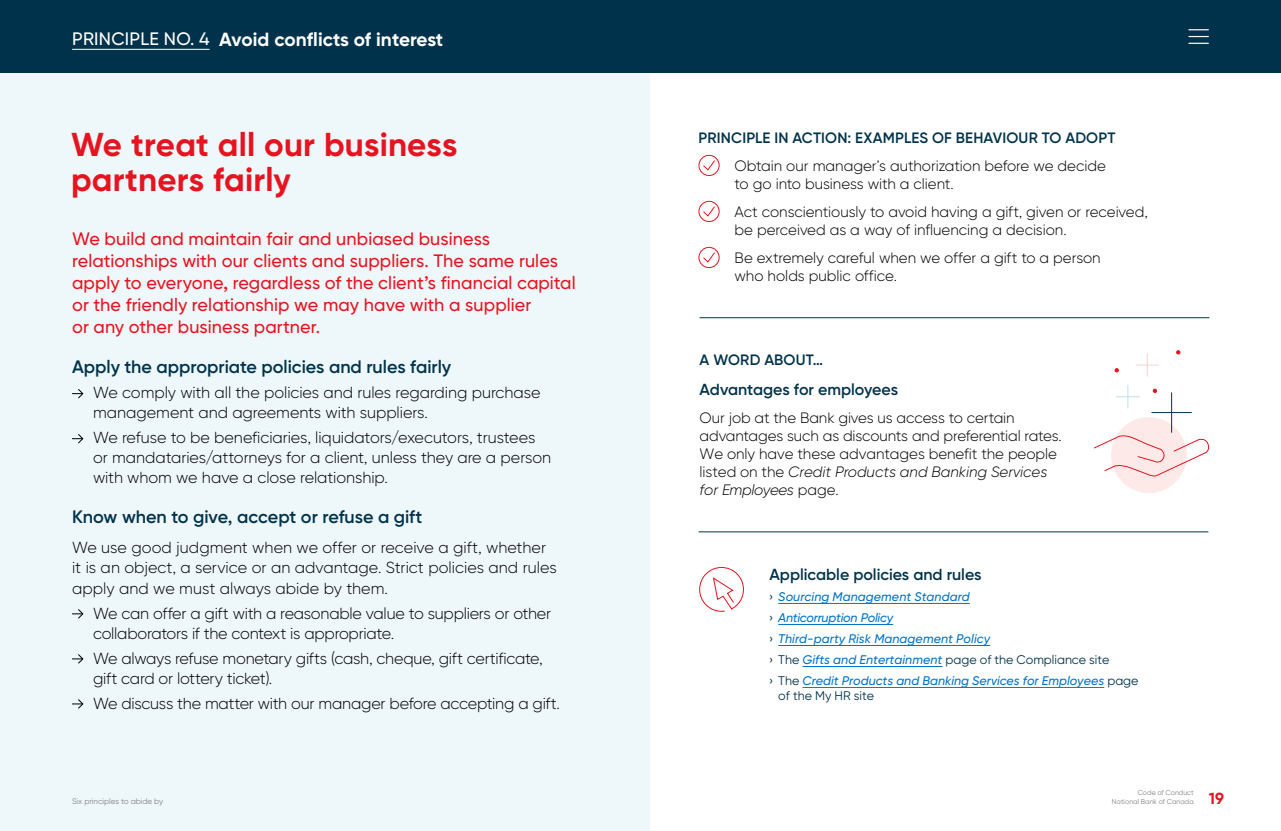
<style>
.page{position:relative;width:1281px;height:831px;background:#fff}
.page>*{position:absolute;margin:0;border:0;box-sizing:border-box;transform-origin:0 0}
.t1{font:700 33px/35px "Gilroy BN";letter-spacing:.005em;color:#e7131f}
.t2{font:700 19px "Gilroy BN";letter-spacing:.005em;color:#fff}
.t3{font:500 18px/22px "Gilroy BN";letter-spacing:.005em;color:#e7131f}
.t4{font:600 18px "Gilroy BN";color:#00334b}
.t5{font:300 16px/20px "Gilroy BN";letter-spacing:-.01em;color:#000}
.t6{font:600 16px "Gilroy BN";color:#00334b}
.t7{font:700 16px "Gilroy BN";color:#e7131f}
.t8{font:300 15px/18px "Gilroy BN";letter-spacing:-.005em;color:#000}
.t9{font:600 15px "Gilroy BN";letter-spacing:.01em;color:#00334b}
.t10{font:italic 500 12.5px/21px "Gilroy BN";color:#0073c9}
.t11{font:12.5px "Gilroy BN";color:#00334b}
.t12{font:8px "Gilroy BN";color:#808387}
.t13{font:7px "Gilroy BN";color:#808387}
.s1{font-weight:500;font-size:18px}
.s2{font-style:italic}
.s3{font-weight:400;font-style:normal;color:#00334b}
</style>
<div class="page">
<div style="left:0;top:72px;width:649px;height:758px;background:#eef7fa"></div>
<div style="left:0;top:0;width:1280px;height:72px;background:#00334b"></div>
<hr style="left:72px;top:49px;width:137px;height:1px;background:#fff">
<svg style="left:1188px;top:29px;width:20px;height:1px"></svg>
<svg style="left:1188px;top:36px;width:20px;height:1px"></svg>
<svg style="left:1188px;top:43px;width:20px;height:1px"></svg>
<svg style="left:72px;top:389px;width:12px;height:10px"></svg>
<svg style="left:72px;top:434px;width:12px;height:10px"></svg>
<svg style="left:72px;top:609px;width:12px;height:10px"></svg>
<svg style="left:72px;top:654px;width:12px;height:10px"></svg>
<svg style="left:72px;top:699px;width:12px;height:10px"></svg>
<svg style="left:703px;top:160px;width:12px;height:11px"></svg>
<div style="left:698px;top:155px;width:21px;height:21px;border:1px solid #e7131f;border-radius:50%"></div>
<svg style="left:703px;top:206px;width:12px;height:11px"></svg>
<div style="left:698px;top:201px;width:21px;height:21px;border:1px solid #e7131f;border-radius:50%"></div>
<svg style="left:703px;top:252px;width:12px;height:11px"></svg>
<div style="left:698px;top:247px;width:21px;height:21px;border:1px solid #e7131f;border-radius:50%"></div>
<hr style="left:802px;top:687px;width:302px;height:1px;background:#0073c9">
<hr style="left:802px;top:666px;width:140px;height:1px;background:#0073c9">
<hr style="left:778px;top:645px;width:212px;height:1px;background:#0073c9">
<hr style="left:778px;top:624px;width:115px;height:1px;background:#0073c9">
<hr style="left:778px;top:603px;width:191px;height:1px;background:#0073c9">
<svg style="left:699px;top:567px;width:45px;height:45px"></svg>
<div style="left:1110px;top:417px;width:76px;height:76px;background:#fce9e8;border-radius:50%"></div>
<svg style="left:1094px;top:433px;width:116px;height:44px"></svg>
<hr style="left:1170px;top:392px;width:1px;height:40px;background:#00334b">
<hr style="left:1151px;top:412px;width:40px;height:1px;background:#00334b">
<svg style="left:1116px;top:385px;width:23px;height:23px"></svg>
<svg style="left:1136px;top:353px;width:22px;height:23px"></svg>
<svg style="left:1152px;top:388px;width:4px;height:5px"></svg>
<svg style="left:1114px;top:368px;width:4px;height:4px"></svg>
<svg style="left:1176px;top:350px;width:4px;height:4px"></svg>
<hr style="left:699px;top:317px;width:510px;height:1px;background:#00334b">
<hr style="left:698px;top:531px;width:510px;height:1px;background:#00334b">
<p class="t2" style="left:72px;top:27px;width:372px"><span class="s1">PRINCIPLE NO. 4</span> Avoid conflicts of interest</p>
<h1 class="t1" style="left:71px;top:127px;width:388px">We treat all our business partners fairly</h1>
<p class="t9" style="left:698px;top:128px;width:418px">PRINCIPLE IN ACTION: EXAMPLES OF BEHAVIOUR TO ADOPT</p>
<p class="t8" style="left:734px;top:156px;width:373px">Obtain our manager’s authorization before we decide to go into business with a client.</p>
<p class="t8" style="left:734px;top:202px;width:414px">Act conscientiously to avoid having a gift, given or received, be perceived as a way of influencing a decision.</p>
<p class="t8" style="left:734px;top:248px;width:367px">Be extremely careful when we offer a gift to a person who holds public office.</p>
<p class="t3" style="left:72px;top:227px;width:505px">We build and maintain fair and unbiased business relationships with our clients and suppliers. The same rules apply to everyone, regardless of the client’s financial capital or the friendly relationship we may have with a supplier<br>or any other business partner.</p>
<p class="t4" style="left:72px;top:355px;width:380px">Apply the appropriate policies and rules fairly</p>
<p class="t5" style="left:93px;top:382px;width:449px">We comply with all the policies and rules regarding purchase management and agreements with suppliers.</p>
<p class="t5" style="left:93px;top:427px;width:459px">We refuse to be beneficiaries, liquidators/executors, trustees or mandataries/attorneys for a client, unless they are a person with whom we have a close relationship.</p>
<p class="t4" style="left:72px;top:505px;width:352px">Know when to give, accept or refuse a gift</p>
<p class="t5" style="left:72px;top:537px;width:486px">We use good judgment when we offer or receive a gift, whether it is an object, a service or an advantage. Strict policies and rules apply and we must always abide by them.</p>
<p class="t5" style="left:93px;top:602px;width:459px">We can offer a gift with a reasonable value to suppliers or other collaborators if the context is appropriate.</p>
<p class="t5" style="left:93px;top:647px;width:451px">We always refuse monetary gifts (cash, cheque, gift certificate, gift card or lottery ticket).</p>
<p class="t5" style="left:93px;top:692px;width:468px">We discuss the matter with our manager before accepting a gift.</p>
<p class="t9" style="left:699px;top:350px;width:125px">A WORD ABOUT…</p>
<p class="t6" style="left:699px;top:379px;width:200px">Advantages for employees</p>
<p class="t8" style="left:699px;top:408px;width:364px">Our job at the Bank gives us access to certain advantages such as discounts and preferential rates.<br>We only have these advantages benefit the people listed on the <span class="s2">Credit Products and Banking Services for Employees</span> page.</p>
<p class="t6" style="left:769px;top:564px;width:214px">Applicable policies and rules</p>
<p class="t10" style="left:769px;top:586px;width:371px"><span class="s3">›</span> Sourcing Management Standard<br><span class="s3">›</span> Anticorruption Policy<br><span class="s3">›</span> Third-party Risk Management Policy<br><span class="s3">› The</span> Gifts and Entertainment <span class="s3">page of the Compliance site<br>› The</span> Credit Products and Banking Services for Employees <span class="s3">page</span></p>
<p class="t11" style="left:778px;top:688px;width:97px">of the My HR site</p>
<p class="t13" style="left:1137px;top:788px;width:57px">Code of Conduct</p>
<p class="t12" style="left:72px;top:795px;width:93px">Six principles to abide by</p>
<p class="t13" style="left:1111px;top:796px;width:83px">National Bank of Canada</p>
<p class="t7" style="left:1208px;top:788px;width:17px">19</p>
</div>
